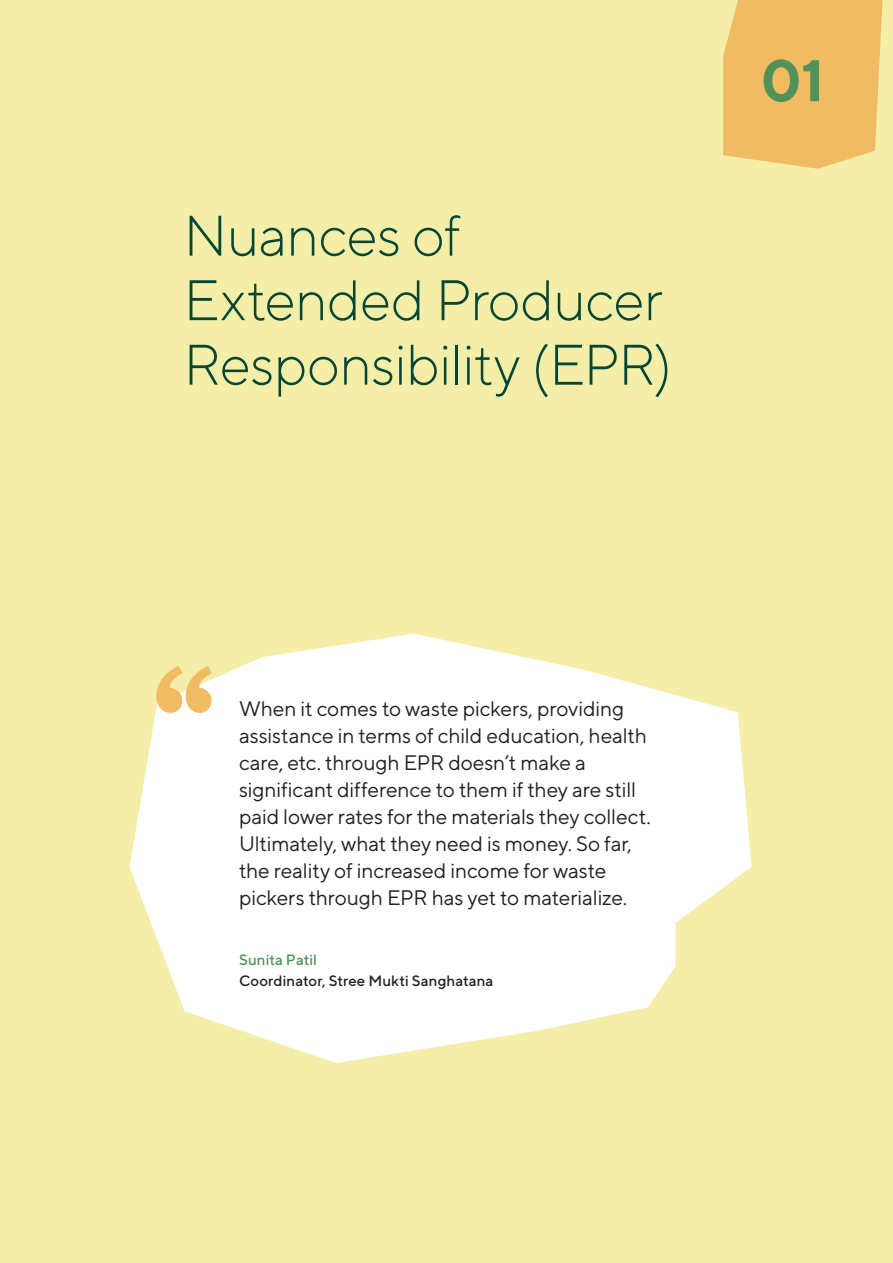
<style>
.page{position:relative;width:893px;height:1263px;background:#f4eea9}
.page>*{position:absolute;margin:0;border:0;box-sizing:border-box;transform-origin:0 0}
.t1{font:700 58.5px "TT Norms";color:#519259}
.Chapter_title{font:300 57px/64.5px "TT Norms";letter-spacing:-.015em;color:#064635}
.quote{font:21px/27px "TT Norms";letter-spacing:-.01em;color:#231f20}
.quote_designation{font:500 15px "TT Norms";letter-spacing:.005em;color:#231f20}
.quote_name{font:500 15px "TT Norms";color:#519259}
</style>
<div class="page">
<svg style="left:723px;top:0;width:159px;height:169px;background:#f0bf67"></svg>
<svg style="left:130px;top:633px;width:622px;height:430px;fill:#fff"></svg>
<svg style="left:156px;top:666px;width:56px;height:47px"></svg>
<p class="Chapter_title" style="left:183px;top:202px;width:490px">Nuances of<br>Extended Producer<br>Responsibility (EPR)</p>
<p class="t1" style="left:760px;top:44px;width:65px">01</p>
<p class="quote" style="left:239px;top:695px;width:413px">When it comes to waste pickers, providing assistance in terms of child education, health care, etc. through EPR doesn’t make a significant difference to them if they are still paid lower rates for the materials they collect.<br>Ultimately, what they need is money. So far, the reality of increased income for waste pickers through EPR has yet to materialize.</p>
<p class="quote_name" style="left:239px;top:950px;width:80px">Sunita Patil</p>
<p class="quote_designation" style="left:239px;top:971px;width:256px">Coordinator, Stree Mukti Sanghatana</p>
</div>
